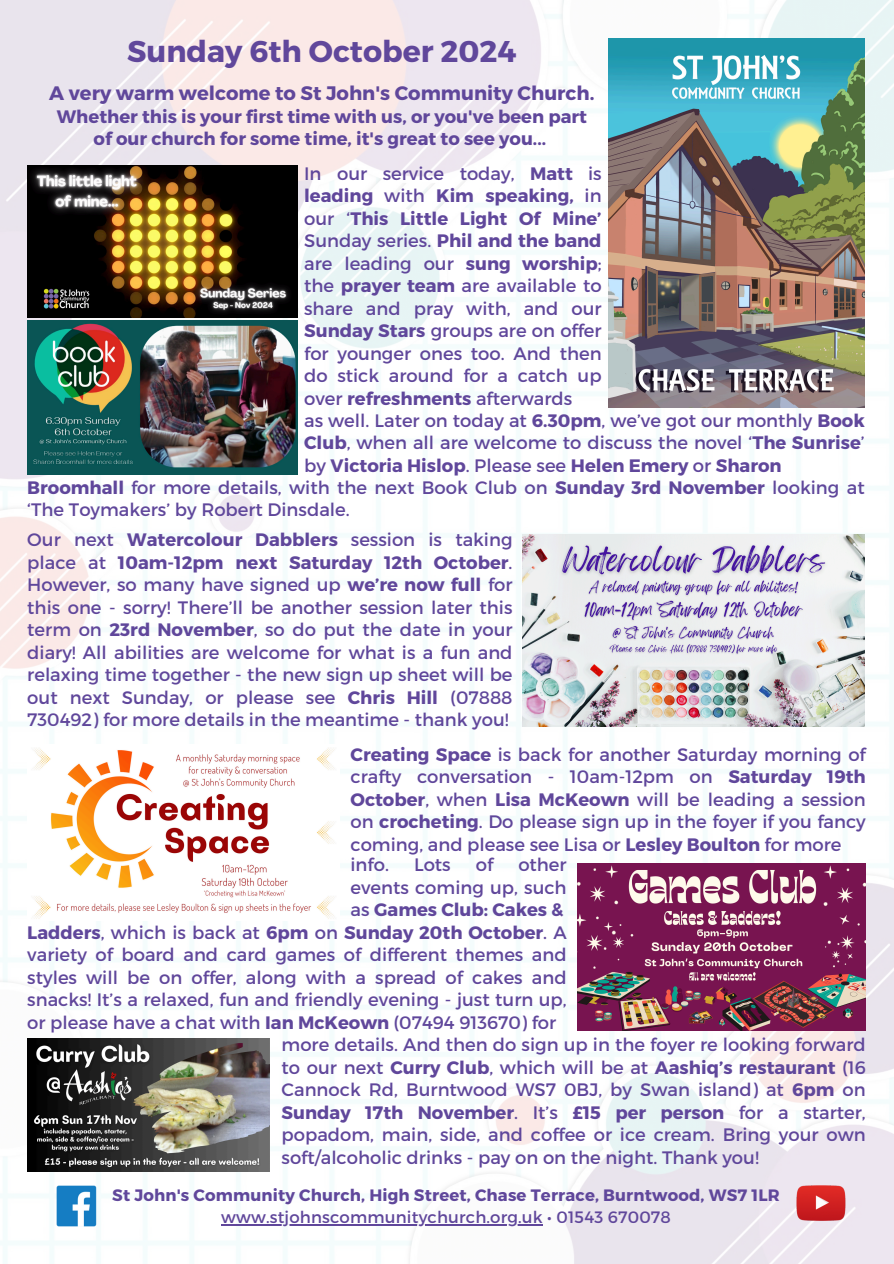
<style>
.page{position:relative;width:894px;height:1264px;background:#fff}
.page>*{position:absolute;margin:0;border:0;box-sizing:border-box;transform-origin:0 0}
.t1{font:700 30px "Montserrat";color:#60479b}
.t2{font:700 19.5px "Montserrat";color:#60479b}
.t3{font:18px/22.5px "Montserrat";color:#60479b;text-align:justify}
.t4{font:700 18px/22.5px "Montserrat";color:#60479b;text-align:center}
.t5{font:700 16.5px "Montserrat";letter-spacing:.01em;color:#60479b}
.t6{font:16.5px "Montserrat";letter-spacing:.01em;color:#60479b}
.s1{font-weight:700}
</style>
<div class="page">
<img style="left:0;top:0;width:893px;height:1263px">
<hr style="left:221px;top:1224px;width:321px;height:1px;background:#60479b">
<img style="left:56px;top:1185px;width:41px;height:41px">
<img style="left:794px;top:1184px;width:52px;height:37px">
<img style="left:608px;top:38px;width:256px;height:369px">
<img style="left:27px;top:165px;width:270px;height:152px">
<img style="left:522px;top:534px;width:342px;height:193px">
<img style="left:27px;top:321px;width:270px;height:153px">
<img style="left:577px;top:863px;width:287px;height:167px">
<img style="left:27px;top:744px;width:312px;height:176px">
<img style="left:27px;top:1038px;width:242px;height:133px">
<p class="t1" style="left:127px;top:31px;width:391px">Sunday 6th October 2024</p>
<p class="t2" style="left:49px;top:81px;width:546px">A very warm welcome to St John's Community Church.</p>
<p class="t4" style="left:57px;top:104px;width:531px">Whether this is your first time with us, or you've been part of our church for some time, it's great to see you...</p>
<p class="t3" style="left:304px;top:161px;width:299px">In our service today, <span class="s1">Matt</span> is <span class="s1">leading</span> with <span class="s1">Kim speaking,</span> in our ‘<span class="s1">This Little Light Of Mine’ </span>Sunday series. <span class="s1">Phil and the band </span>are leading our <span class="s1">sung worship</span>; the <span class="s1">prayer team</span> are available to share and pray with, and our <span class="s1">Sunday Stars</span> groups are on offer for younger ones too. And then do stick around for a catch up over <span class="s1">refreshments</span> afterwards</p>
<p class="t3" style="left:304px;top:408px;width:562px">as well. Later on today at <span class="s1">6.30pm</span>, we’ve got our monthly <span class="s1">Book Club</span>, when all are welcome to discuss the novel ‘<span class="s1">The Sunrise</span>’ by <span class="s1">Victoria Hislop</span>. Please see <span class="s1">Helen Emery</span> or <span class="s1">Sharon</span></p>
<p class="t3" style="left:27px;top:475px;width:838px"><span class="s1">Broomhall</span> for more details, with the next Book Club on <span class="s1">Sunday 3rd November</span> looking at ‘The Toymakers’ by Robert Dinsdale.</p>
<p class="t3" style="left:27px;top:527px;width:486px">Our next <span class="s1">Watercolour Dabblers</span> session is taking place at <span class="s1">10am-12pm next Saturday 12th October</span>.<br>However, so many have signed up <span class="s1">we’re now full</span> for this one - sorry! There’ll be another session later this term on <span class="s1">23rd November</span>, so do put the date in your diary! All abilities are welcome for what is a fun and relaxing time together - the new sign up sheet will be out next Sunday, or please see <span class="s1">Chris Hill</span> (07888<br>730492) for more details in the meantime - thank you!</p>
<p class="t3" style="left:350px;top:742px;width:516px"><span class="s1">Creating Space</span> is back for another Saturday morning of crafty conversation - 10am-12pm on <span class="s1">Saturday 19th October</span>, when <span class="s1">Lisa McKeown</span> will be leading a session on <span class="s1">crocheting</span>. Do please sign up in the foyer if you fancy coming, and please see Lisa or <span class="s1">Lesley Boulton</span> for more</p>
<p class="t3" style="left:350px;top:852px;width:40px">info.</p>
<p class="t3" style="left:414px;top:852px;width:38px">Lots</p>
<p class="t3" style="left:475px;top:852px;width:19px">of</p>
<p class="t3" style="left:350px;top:852px;width:217px;text-indent:168px">other events coming up, such as <span class="s1">Games Club: Cakes &amp;</span></p>
<p class="t3" style="left:27px;top:920px;width:540px"><span class="s1">Ladders</span>, which is back at <span class="s1">6pm</span> on <span class="s1">Sunday 20th October</span>. A variety of board and card games of different themes and styles will be on offer, along with a spread of cakes and snacks! It’s a relaxed, fun and friendly evening - just turn up, or please have a chat with <span class="s1">Ian McKeown</span> (07494 913670) for</p>
<p class="t3" style="left:281px;top:1032px;width:585px">more details. And then do sign up in the foyer re looking forward to our next <span class="s1">Curry Club</span>, which will be at <span class="s1">Aashiq’s restaurant</span> (16<br>Cannock Rd, Burntwood WS7 0BJ, by Swan island) at <span class="s1">6pm</span> on <span class="s1">Sunday 17th November</span>. It’s <span class="s1">£15 per person</span> for a starter, popadom, main, side, and coffee or ice cream. Bring your own soft/alcoholic drinks - pay on on the night. Thank you!</p>
<h1 class="t5" style="left:112px;top:1184px;width:669px">St John's Community Church, High Street, Chase Terrace, Burntwood, WS7 1LR</h1>
<p class="t6" style="left:221px;top:1206px;width:451px">www.stjohnscommunitychurch.org.uk • 01543 670078</p>
</div>
